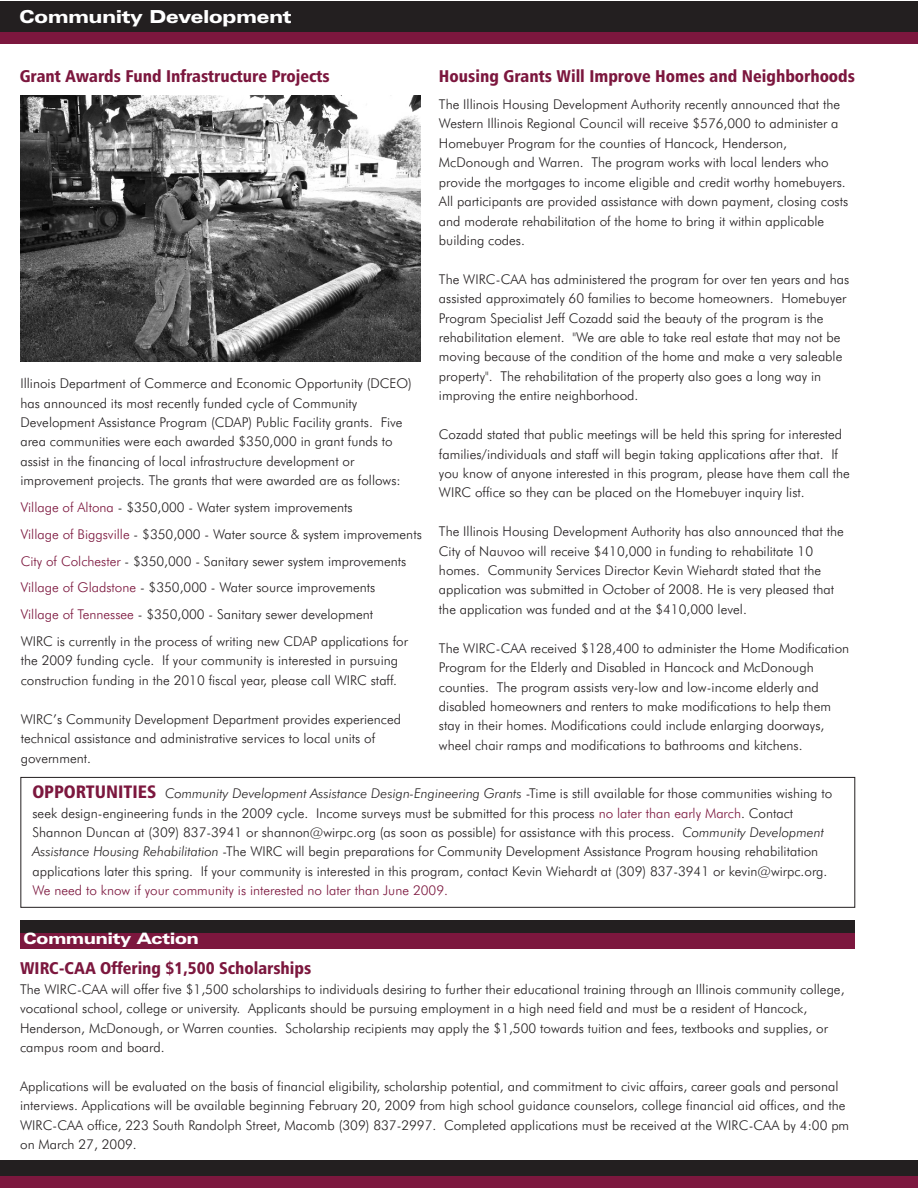
<style>
.page{position:relative;width:918px;height:1188px;background:#fff}
.page>*{position:absolute;margin:0;border:0;box-sizing:border-box;transform-origin:0 0}
.t1{font:900 expanded 18px "Zurich BT";color:#fff}
.t2{font:16.95px "Humanist 777 BT Black Condensed B";color:#7c173e}
.t3{font:900 expanded 15.75px "Zurich BT";color:#fff}
.t4{font:300 13.5px/19.4px "Futura BT";color:#231f20}
.t5{font:300 13.5px "Futura BT";color:#7c173e}
.s1{color:#7c173e}
.s2{font-family:"Humanist 777 BT Black Condensed B";font-weight:400;font-size:18px;color:#7c173e}
.s3{font-style:italic}
</style>
<div class="page">
<div style="left:0;top:1px;width:918px;height:43px;background:#231f20"></div>
<div style="left:0;top:32px;width:918px;height:12px;background:#7c173e"></div>
<div style="left:0;top:1176px;width:918px;height:12px;background:#7c173e"></div>
<div style="left:0;top:1161px;width:918px;height:15px;background:#231f20"></div>
<div style="left:21px;top:777px;width:834px;height:130px;border:1px solid #231f20"></div>
<div style="left:20px;top:920px;width:835px;height:29px;background:#231f20"></div>
<div style="left:20px;top:933px;width:835px;height:16px;background:#7c173e"></div>
<img style="left:20px;top:95px;width:400px;height:267px">
<h1 class="t1" style="left:20px;top:10px;width:274px">Community Development</h1>
<p class="t2" style="left:20px;top:69px;width:312px">Grant Awards Fund Infrastructure Projects</p>
<p class="t4" style="left:20px;top:375px;width:393px">Illinois Department of Commerce and Economic Opportunity (DCEO) has announced its most recently funded cycle of Community Development Assistance Program (CDAP) Public Facility grants. Five area communities were each awarded $350,000 in grant funds to assist in the financing of local infrastructure development or improvement projects. The grants that were awarded are as follows:</p>
<p class="t4" style="left:21px;top:495px;width:403px;line-height:26.7px"><span class="s1">Village of Altona</span> - $350,000 - Water system improvements<br><span class="s1">Village of Biggsville</span> - $350,000 - Water source &amp; system improvements <span class="s1">City of Colchester</span> - $350,000 - Sanitary sewer system improvements <span class="s1">Village of Gladstone</span> - $350,000 - Water source improvements<br><span class="s1">Village of Tennessee</span> - $350,000 - Sanitary sewer development</p>
<p class="t4" style="left:21px;top:633px;width:389px">WIRC is currently in the process of writing new CDAP applications for the 2009 funding cycle. If your community is interested in pursuing construction funding in the 2010 fiscal year, please call WIRC staff.</p>
<p class="t4" style="left:21px;top:710px;width:382px">WIRC’s Community Development Department provides experienced technical assistance and administrative services to local units of government.</p>
<p class="t2" style="left:439px;top:69px;width:418px">Housing Grants Will Improve Homes and Neighborhoods</p>
<p class="t4" style="left:439px;top:96px;width:411px">The Illinois Housing Development Authority recently announced that the Western Illinois Regional Council will receive $576,000 to administer a Homebuyer Program for the counties of Hancock, Henderson, McDonough and Warren. The program works with local lenders who provide the mortgages to income eligible and credit worthy homebuyers.<br>All participants are provided assistance with down payment, closing costs and moderate rehabilitation of the home to bring it within applicable building codes.</p>
<p class="t4" style="left:439px;top:271px;width:412px">The WIRC-CAA has administered the program for over ten years and has assisted approximately 60 families to become homeowners. Homebuyer Program Specialist Jeff Cozadd said the beauty of the program is the rehabilitation element. "We are able to take real estate that may not be moving because of the condition of the home and make a very saleable property". The rehabilitation of the property also goes a long way in improving the entire neighborhood.</p>
<p class="t4" style="left:439px;top:426px;width:412px">Cozadd stated that public meetings will be held this spring for interested families/individuals and staff will begin taking applications after that. If you know of anyone interested in this program, please have them call the WIRC office so they can be placed on the Homebuyer inquiry list.</p>
<p class="t4" style="left:439px;top:523px;width:406px">The Illinois Housing Development Authority has also announced that the City of Nauvoo will receive $410,000 in funding to rehabilitate 10 homes. Community Services Director Kevin Wiehardt stated that the application was submitted in October of 2008. He is very pleased that the application was funded and at the $410,000 level.</p>
<p class="t4" style="left:439px;top:640px;width:412px">The WIRC-CAA received $128,400 to administer the Home Modification Program for the Elderly and Disabled in Hancock and McDonough counties. The program assists very-low and low-income elderly and disabled homeowners and renters to make modifications to help them stay in their homes. Modifications could include enlarging doorways, wheel chair ramps and modifications to bathrooms and kitchens.</p>
<p class="t4" style="left:32px;top:784px;width:801px"><span class="s2">OPPORTUNITIES</span> <span class="s3">Community Development Assistance Design-Engineering Grants</span> -Time is still available for those communities wishing to seek design-engineering funds in the 2009 cycle. Income surveys must be submitted for this process <span class="s1">no later than early March</span>. Contact<br>Shannon Duncan at (309) 837-3941 or shannon@wirpc.org (as soon as possible) for assistance with this process.</p>
<p class="t4" style="left:32px;top:824px;width:796px;text-indent:650px"><span class="s3">Community Development<br>Assistance Housing Rehabilitation</span> -The WIRC will begin preparations for Community Development Assistance Program housing rehabilitation applications later this spring. If your community is interested in this program, contact Kevin Wiehardt at (309) 837-3941 or kevin@wirpc.org.</p>
<p class="t5" style="left:32px;top:885px;width:417px">We need to know if your community is interested no later than June 2009.</p>
<p class="t3" style="left:23px;top:932px;width:177px">Community Action</p>
<p class="t2" style="left:20px;top:961px;width:293px">WIRC-CAA Offering $1,500 Scholarships</p>
<p class="t4" style="left:20px;top:981px;width:826px">The WIRC-CAA will offer five $1,500 scholarships to individuals desiring to further their educational training through an Illinois community college, vocational school, college or university. Applicants should be pursuing employment in a high need field and must be a resident of Hancock, Henderson, McDonough, or Warren counties. Scholarship recipients may apply the $1,500 towards tuition and fees, textbooks and supplies, or campus room and board.</p>
<p class="t4" style="left:20px;top:1078px;width:831px">Applications will be evaluated on the basis of financial eligibility, scholarship potential, and commitment to civic affairs, career goals and personal interviews. Applications will be available beginning February 20, 2009 from high school guidance counselors, college financial aid offices, and the WIRC-CAA office, 223 South Randolph Street, Macomb (309) 837-2997. Completed applications must be received at the WIRC-CAA by 4:00 pm on March 27, 2009.</p>
</div>
